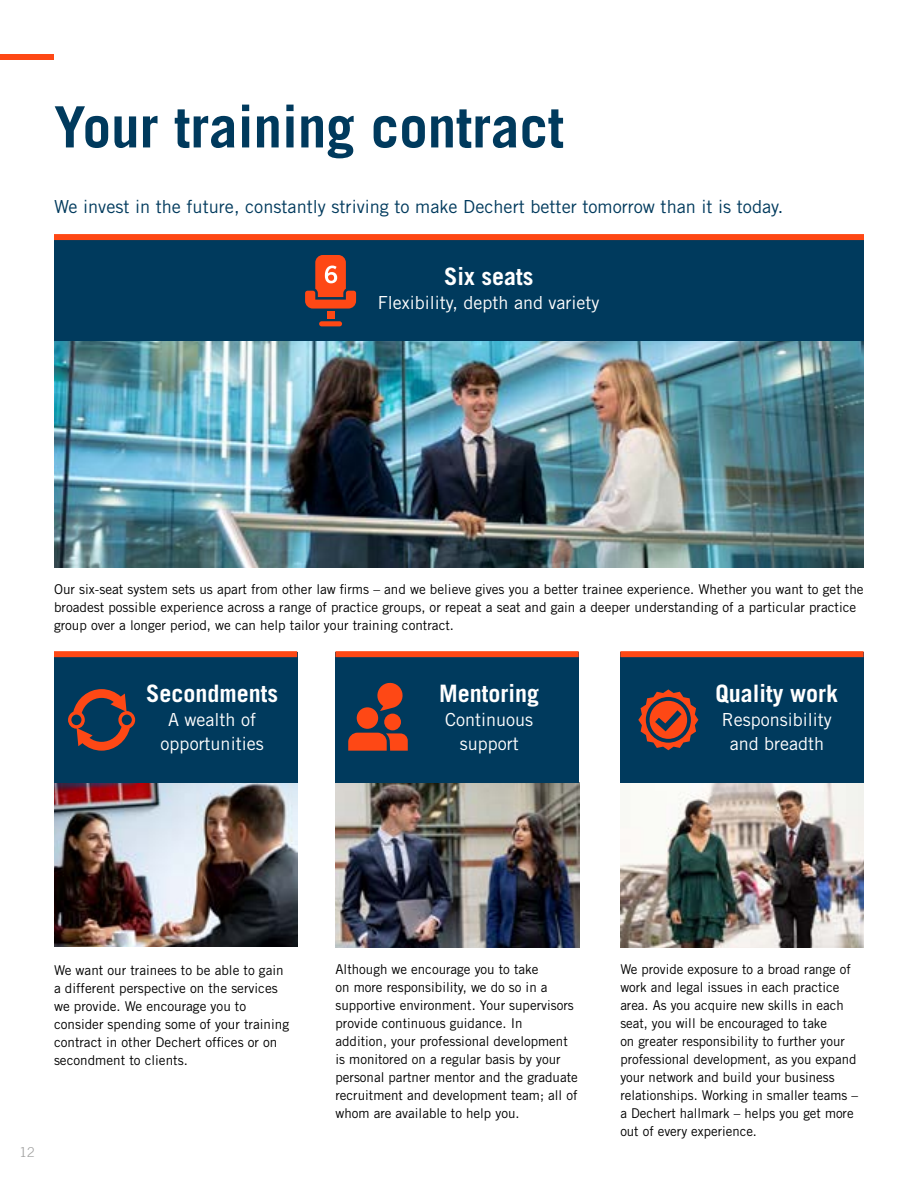
<style>
.page{position:relative;width:918px;height:1188px;background:#fff}
.page>*{position:absolute;margin:0;border:0;box-sizing:border-box;transform-origin:0 0}
.t1{font:700 57px "Trade Gothic LT Std";color:#003a5d}
.t2{font:700 24px "Trade Gothic LT Std";color:#fff}
.t3{font:18px/24px "Trade Gothic LT Std";color:#fff;text-align:center}
.t4{font:18px "Trade Gothic LT Std";color:#003a5d}
.t5{font:13.5px/18px "Trade Gothic LT Std";color:#000}
.t6{font:300 13.5px "Trade Gothic";color:#9d9d9c}
</style>
<div class="page">
<img style="left:54px;top:341px;width:810px;height:226px">
<div style="left:0;top:54px;width:54px;height:6px;background:#fe4815"></div>
<div style="left:54px;top:236px;width:810px;height:105px;background:#003a5d"></div>
<div style="left:54px;top:234px;width:810px;height:6px;background:#fe4815"></div>
<img style="left:620px;top:782px;width:244px;height:165px">
<img style="left:335px;top:782px;width:244px;height:165px">
<img style="left:54px;top:782px;width:244px;height:164px">
<div style="left:54px;top:652px;width:244px;height:130px;background:#003a5d"></div>
<div style="left:54px;top:651px;width:243px;height:6px;background:#fe4815"></div>
<svg style="left:68px;top:689px;width:67px;height:62px"></svg>
<div style="left:335px;top:652px;width:244px;height:130px;background:#003a5d"></div>
<div style="left:335px;top:651px;width:244px;height:6px;background:#fe4815"></div>
<div style="left:620px;top:652px;width:244px;height:130px;background:#003a5d"></div>
<div style="left:620px;top:651px;width:244px;height:6px;background:#fe4815"></div>
<svg style="left:377px;top:682px;width:26px;height:29px"></svg>
<div style="left:357px;top:707px;width:21px;height:22px;background:#fe4815;border-radius:50%"></div>
<div style="left:384px;top:714px;width:17px;height:16px;background:#fe4815;border-radius:50%"></div>
<svg style="left:348px;top:733px;width:60px;height:18px"></svg>
<svg style="left:638px;top:689px;width:60px;height:61px"></svg>
<div style="left:327px;top:311px;width:7px;height:8px;background:#fe4815"></div>
<div style="left:319px;top:321px;width:23px;height:5px;background:#fe4815;border-radius:3px"></div>
<svg style="left:305px;top:255px;width:51px;height:54px"></svg>
<h1 class="t1" style="left:54px;top:92px;width:511px">Your training contract</h1>
<h3 class="t4" style="left:54px;top:196px;width:731px">We invest in the future, constantly striving to make Dechert better tomorrow than it is today.</h3>
<h2 class="t2" style="left:444px;top:262px;width:91px">Six seats</h2>
<h3 class="t3" style="left:378px;top:290px;width:223px">Flexibility, depth and variety</h3>
<p class="t5" style="left:54px;top:580px;width:811px">Our six-seat system sets us apart from other law firms – and we believe gives you a better trainee experience. Whether you want to get the broadest possible experience across a range of practice groups, or repeat a seat and gain a deeper understanding of a particular practice group over a longer period, we can help tailor your training contract.</p>
<h2 class="t2" style="left:146px;top:679px;width:133px">Secondments</h2>
<h3 class="t3" style="left:161px;top:707px;width:105px">A wealth of opportunities</h3>
<h2 class="t2" style="left:439px;top:679px;width:102px">Mentoring</h2>
<h3 class="t3" style="left:445px;top:707px;width:90px">Continuous support</h3>
<h2 class="t2" style="left:716px;top:679px;width:124px">Quality work</h2>
<h3 class="t3" style="left:722px;top:707px;width:112px">Responsibility and breadth</h3>
<p class="t5" style="left:54px;top:961px;width:237px">We want our trainees to be able to gain a different perspective on the services we provide. We encourage you to consider spending some of your training contract in other Dechert offices or on secondment to clients.</p>
<p class="t6" style="left:19px;top:1144px;width:17px">12</p>
<p class="t5" style="left:335px;top:960px;width:244px">Although we encourage you to take<br>on more responsibility, we do so in a supportive environment. Your supervisors provide continuous guidance. In<br>addition, your professional development is monitored on a regular basis by your personal partner mentor and the graduate recruitment and development team; all of whom are available to help you.</p>
<p class="t5" style="left:620px;top:960px;width:239px">We provide exposure to a broad range of work and legal issues in each practice area. As you acquire new skills in each seat, you will be encouraged to take<br>on greater responsibility to further your professional development, as you expand your network and build your business relationships. Working in smaller teams – a Dechert hallmark – helps you get more out of every experience.</p>
</div>
